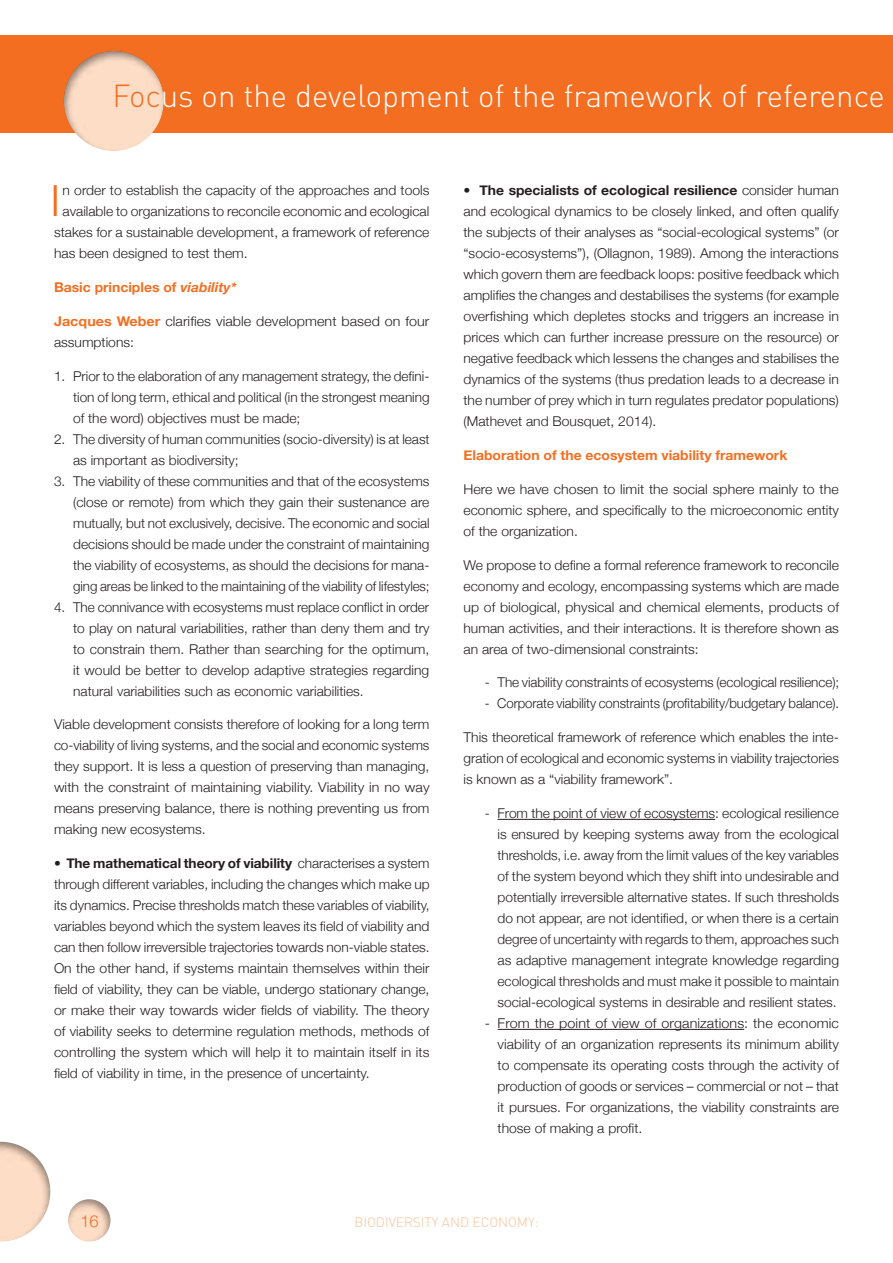
<style>
.page{position:relative;width:893px;height:1263px;background:#fff}
.page>*{position:absolute;margin:0;border:0;box-sizing:border-box;transform-origin:0 0}
.t1{font:300 42.9px "Helvetica Neue";color:#f36e21}
.t2{font:300 31.5px "DIN";color:#fff}
.t3{font:300 16.5px "Helvetica Neue";color:#f36e21}
.t4{font:300 13.5px/21px "Helvetica Neue";color:#231f20;text-align:justify}
.t5{font:300 13.5px/21px "Helvetica Neue";color:#231f20;scale:1.06 1}
.t6{font:300 13.5px/21px "Helvetica Neue";color:#231f20;text-align:justify;scale:1.05 1}
.t7{font:700 13.5px "Helvetica Neue";color:#f36e21}
.t8{font:300 13.5px "DIN";color:#fbc197}
.s1{color:#f36e21}
.s2{font-style:italic}
.s3{font-weight:700;color:#f36e21}
.s4{font-weight:700}
</style>
<div class="page">
<div style="left:0;top:35px;width:893px;height:98px;background:#f36e21"></div>
<div style="left:0;top:1139px;width:53px;height:104px;background:#231f20;opacity:.5"></div>
<div style="left:67px;top:1197px;width:45px;height:45px;background:#231f20;opacity:.5"></div>
<div style="left:51px;top:46px;width:114px;height:106px;background:#231f20;opacity:.5"></div>
<hr style="left:497px;top:819px;width:218px;height:1px;background:#231f20">
<hr style="left:498px;top:1029px;width:246px;height:1px;background:#231f20">
<h2 class="t2" style="left:112px;top:76px;width:774px"><span class="s1">Foc</span>us on the development of the framework of reference</h2>
<h1 class="t1" style="left:51px;top:175px;width:11px">I</h1>
<p class="t4" style="left:63px;top:180px;width:368px">n order to establish the capacity of the approaches and tools</p>
<p class="t4" style="left:63px;top:201px;width:368px">available to organizations to reconcile economic and ecological</p>
<p class="t4" style="left:54px;top:222px;width:377px">stakes for a sustainable development, a framework of reference</p>
<p class="t4" style="left:54px;top:243px;width:195px">has been designed to test them.</p>
<p class="t7" style="left:54px;top:279px;width:184px">Basic principles of <span class="s2">viability*</span></p>
<p class="t5" style="left:54px;top:310px;width:356px"><span class="s3">Jacques Weber</span> clarifies viable development based on four assumptions:</p>
<p class="t4" style="left:73px;top:365px;width:358px;text-indent:-19px">1. Prior to the elaboration of any management strategy, the defini&shy;tion of long term, ethical and political (in the strongest meaning of the word) objectives must be made;</p>
<p class="t4" style="left:73px;top:428px;width:358px;text-indent:-19px">2. The diversity of human communities (socio-diversity) is at least as important as biodiversity;</p>
<p class="t4" style="left:73px;top:470px;width:358px;text-indent:-19px">3. The viability of these communities and that of the ecosystems (close or remote) from which they gain their sustenance are mutually, but not exclusively, decisive. The economic and social decisions should be made under the constraint of maintaining the viability of ecosystems, as should the decisions for mana&shy;ging areas be linked to the maintaining of the viability of lifestyles;</p>
<p class="t4" style="left:73px;top:596px;width:358px;text-indent:-19px">4. The connivance with ecosystems must replace conflict in order to play on natural variabilities, rather than deny them and try to constrain them. Rather than searching for the optimum, it would be better to develop adaptive strategies regarding natural variabilities such as economic variabilities.</p>
<p class="t4" style="left:54px;top:714px;width:377px">Viable development consists therefore of looking for a long term co-viability of living systems, and the social and economic systems they support. It is less a question of preserving than managing, with the constraint of maintaining viability. Viability in no way means preserving balance, there is nothing preventing us from making new ecosystems.</p>
<p class="t4" style="left:54px;top:852px;width:377px"><span class="s4">• The mathematical theory of viability</span> characterises a system through different variables, including the changes which make up its dynamics. Precise thresholds match these variables of viability, variables beyond which the system leaves its field of viability and can then follow irreversible trajectories towards non-viable states.<br>On the other hand, if systems maintain themselves within their field of viability, they can be viable, undergo stationary change, or make their way towards wider fields of viability. The theory of viability seeks to determine regulation methods, methods of controlling the system which will help it to maintain itself in its field of viability in time, in the presence of uncertainty.</p>
<p class="t4" style="left:463px;top:180px;width:377px"><span class="s4">• The specialists of ecological resilience</span> consider human and ecological dynamics to be closely linked, and often qualify the subjects of their analyses as “social-ecological systems” (or “socio-ecosystems”), (Ollagnon, 1989). Among the interactions which govern them are feedback loops: positive feedback which amplifies the changes and destabilises the systems (for example overfishing which depletes stocks and triggers an increase in prices which can further increase pressure on the resource) or negative feedback which lessens the changes and stabilises the dynamics of the systems (thus predation leads to a decrease in the number of prey which in turn regulates predator populations) (Mathevet and Bousquet, 2014).</p>
<p class="t7" style="left:463px;top:447px;width:325px">Elaboration of the ecosystem viability framework</p>
<p class="t6" style="left:463px;top:478px;width:359px">Here we have chosen to limit the social sphere mainly to the economic sphere, and specifically to the microeconomic entity of the organization.</p>
<p class="t4" style="left:463px;top:554px;width:377px">We propose to define a formal reference framework to reconcile economy and ecology, encompassing systems which are made up of biological, physical and chemical elements, products of human activities, and their interactions. It is therefore shown as an area of two-dimensional constraints:</p>
<p class="t4" style="left:485px;top:672px;width:356px">- The viability constraints of ecosystems (ecological resilience);</p>
<p class="t4" style="left:485px;top:693px;width:356px">- Corporate viability constraints (profitability/budgetary balance).</p>
<p class="t4" style="left:463px;top:727px;width:377px">This theoretical framework of reference which enables the inte&shy;gration of ecological and economic systems in viability trajectories is known as a “viability framework”.</p>
<p class="t4" style="left:497px;top:802px;width:343px;text-indent:-13px">- From the point of view of ecosystems: ecological resilience is ensured by keeping systems away from the ecological thresholds, i.e. away from the limit values of the key variables of the system beyond which they shift into undesirable and potentially irreversible alternative states. If such thresholds do not appear, are not identified, or when there is a certain degree of uncertainty with regards to them, approaches such as adaptive management integrate knowledge regarding ecological thresholds and must make it possible to maintain social-ecological systems in desirable and resilient states.</p>
<p class="t5" style="left:498px;top:1012px;width:324px;text-align:justify;text-indent:-13px">- From the point of view of organizations: the economic viability of an organization represents its minimum ability to compensate its operating costs through the activity of production of goods or services – commercial or not – that it pursues. For organizations, the viability constraints are those of making a profit.</p>
<p class="t3" style="left:80px;top:1211px;width:20px">16</p>
<p class="t8" style="left:354px;top:1214px;width:186px">BIODIVERSITY AND ECONOMY:</p>
</div>
